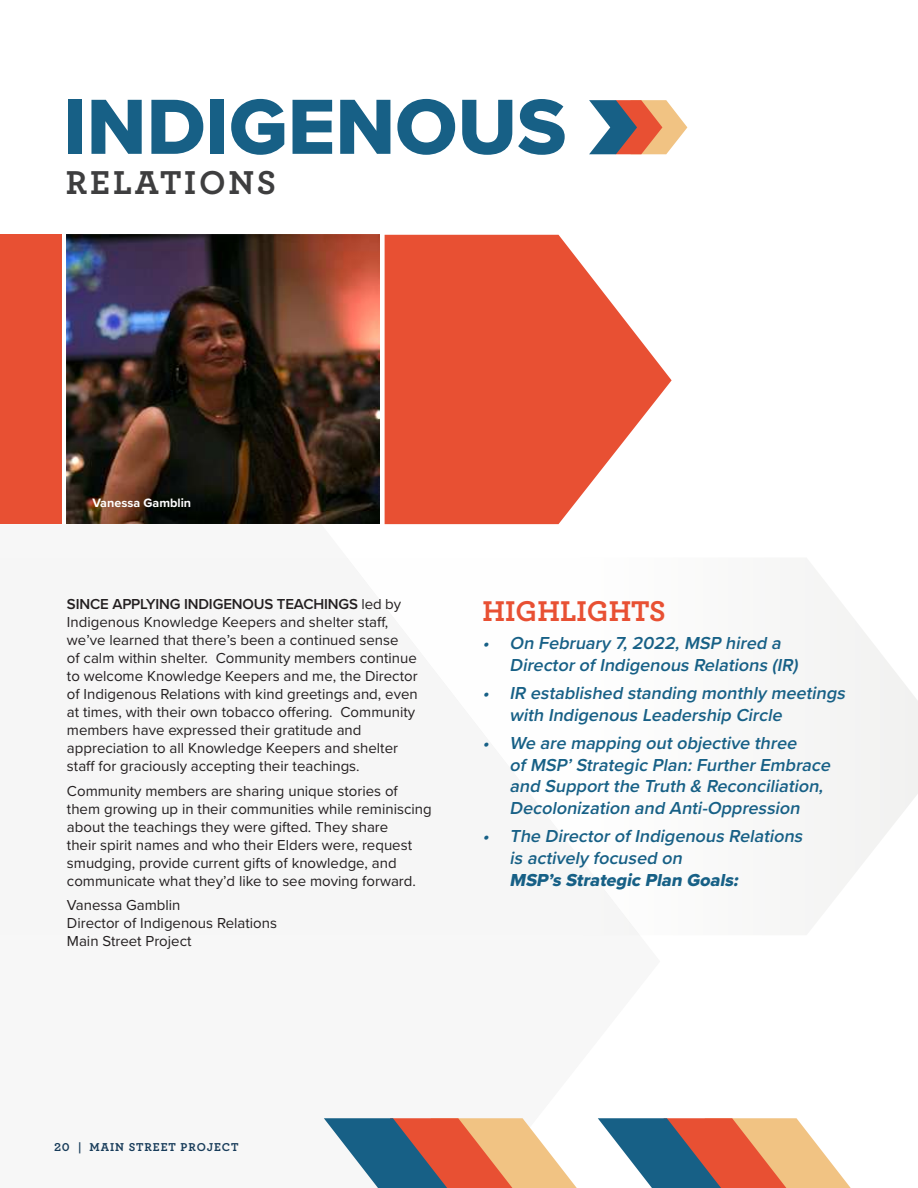
<style>
.page{position:relative;width:918px;height:1188px;background:#fff}
.page>*{position:absolute;margin:0;border:0;box-sizing:border-box;transform-origin:0 0}
.t1{font:81px "Proxima Nova Extrabld";color:#176086}
.t2{font:700 34.65px "Archer";letter-spacing:.08em;color:#3e3e3f}
.t3{font:700 30px "Archer";color:#e85033}
.t4{font:italic 600 18px/21.6px "Proxima Nova";color:#176086}
.t5{font:italic 18px "Proxima Nova Extrabld";color:#176086}
.t6{font:15px/18px "Proxima Nova";color:#231f20}
.t7{font:700 12.6px "Proxima Nova";color:#fff}
.t8{font:700 12px "Archer";letter-spacing:.08em;color:#193e5d}
.s1{font-weight:600}
</style>
<div class="page">
<svg style="left:814px;top:569px;width:104px;height:355px;fill:#f5f5f4"></svg>
<svg style="left:589px;top:100px;width:98px;height:54px"></svg>
<img style="left:67px;top:235px;width:312px;height:289px">
<div style="left:0;top:235px;width:62px;height:289px;background:#e85033"></div>
<svg style="left:385px;top:235px;width:287px;height:289px;fill:#e85033"></svg>
<svg style="left:598px;top:1118px;width:253px;height:70px"></svg>
<svg style="left:324px;top:1118px;width:253px;height:70px"></svg>
<h1 class="t1" style="left:63px;top:93px;width:505px">INDIGENOUS</h1>
<h2 class="t2" style="left:66px;top:166px;width:212px">RELATIONS</h2>
<p class="t7" style="left:93px;top:498px;width:100px">Vanessa Gamblin</p>
<p class="t6" style="left:67px;top:596px;width:352px"><span class="s1">SINCE APPLYING INDIGENOUS TEACHINGS</span> led by Indigenous Knowledge Keepers and shelter staff, we’ve learned that there’s been a continued sense<br>of calm within shelter. Community members continue to welcome Knowledge Keepers and me, the Director of Indigenous Relations with kind greetings and, even at times, with their own tobacco offering. Community members have expressed their gratitude and appreciation to all Knowledge Keepers and shelter staff for graciously accepting their teachings.</p>
<p class="t6" style="left:67px;top:782px;width:366px">Community members are sharing unique stories of them growing up in their communities while reminiscing about the teachings they were gifted. They share<br>their spirit names and who their Elders were, request smudging, provide current gifts of knowledge, and communicate what they’d like to see moving forward.</p>
<p class="t6" style="left:67px;top:897px;width:212px">Vanessa Gamblin<br>Director of Indigenous Relations<br>Main Street Project</p>
<h3 class="t3" style="left:483px;top:597px;width:185px">HIGHLIGHTS</h3>
<p class="t4" style="left:510px;top:633px;width:293px;text-indent:-27px">• On February 7, 2022, MSP hired a<br>Director of Indigenous Relations (IR)</p>
<p class="t4" style="left:510px;top:683px;width:340px;text-indent:-27px">• IR established standing monthly meetings with Indigenous Leadership Circle</p>
<p class="t4" style="left:510px;top:733px;width:325px;text-indent:-27px">• We are mapping out objective three<br>of MSP’ Strategic Plan: Further Embrace and Support the Truth &amp; Reconciliation, Decolonization and Anti-Oppression</p>
<p class="t4" style="left:510px;top:827px;width:297px;text-indent:-27px">• The Director of Indigenous Relations is actively focused on</p>
<p class="t5" style="left:510px;top:872px;width:233px">MSP’s Strategic Plan Goals:</p>
<p class="t8" style="left:54px;top:1141px;width:186px">20 | MAIN STREET PROJECT</p>
</div>
